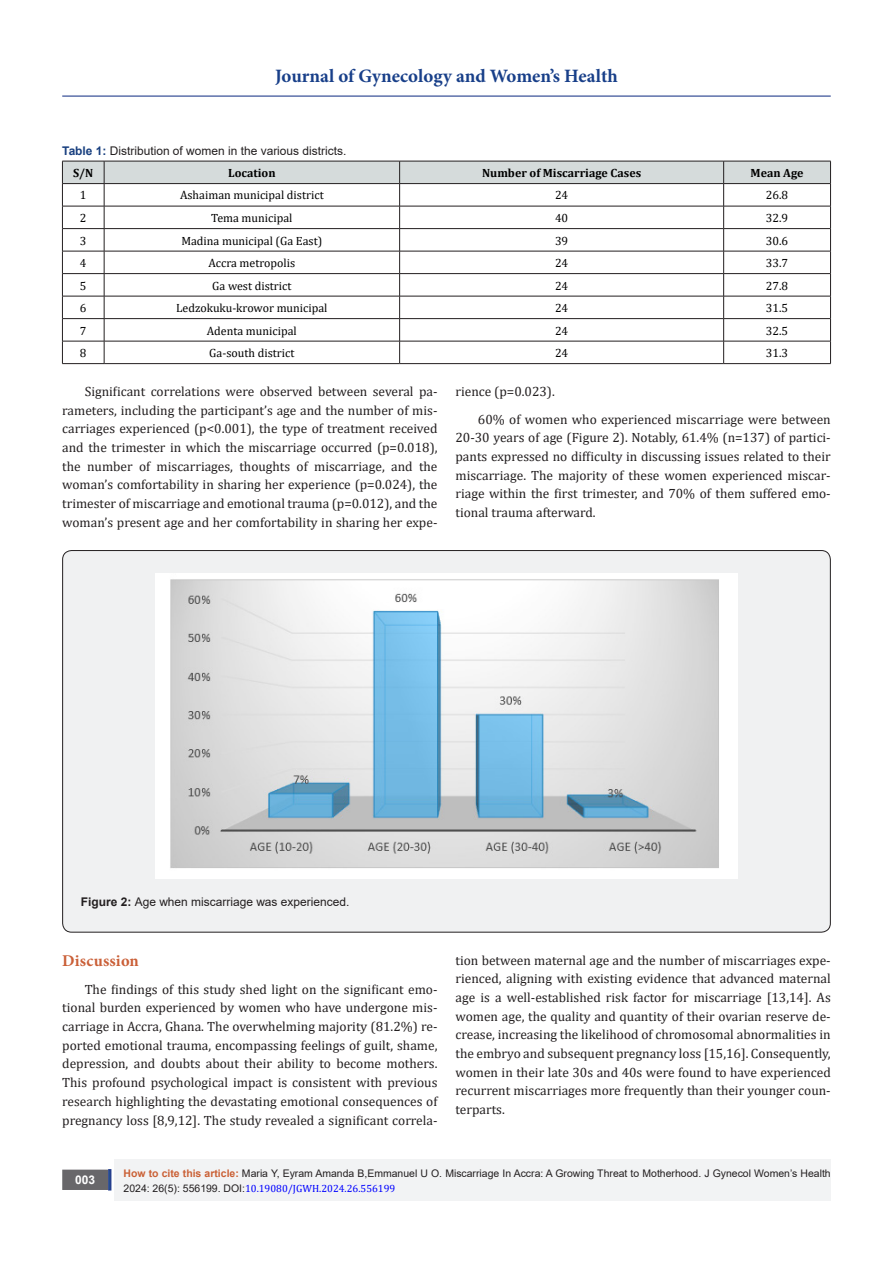
<style>
.page{position:relative;width:893px;height:1263px;background:#fff}
.page>*{position:absolute;margin:0;border:0;box-sizing:border-box;transform-origin:0 0}
.t1{font:700 18.9px "Minion Pro";color:#183f89}
.t2{font:700 16.5px "Minion Pro";letter-spacing:.01em;color:#ca5f37}
.t3{font:13.5px/18.8px "Cambria";color:#231f20;text-align:justify}
.t4{font:12px "Cambria";color:#000}
.t5{font:12px "Arial";color:#231f20}
.t6{font:700 12px "Cambria";color:#000}
.t7{font:700 12px "Arial";color:#fff}
.t8{font:10.5px "Arial";color:#231f20}
.t9{font:10.5px "Cambria";color:#00f}
.s1{font-weight:700;color:#183f7f}
.s2{font-weight:700}
.s3{font-weight:700;color:#ca6035}
.s4{font-family:"Arial";color:#231f20}
</style>
<div class="page">
<div style="left:63px;top:1170px;width:44px;height:19px;background:#68676a"></div>
<div style="left:62px;top:1169px;width:46px;height:21px;border:2px solid #68676a"></div>
<div style="left:108px;top:1169px;width:3px;height:21px;background:#1c6d90;border:2px solid #253f8e"></div>
<hr style="left:62px;top:96px;width:769px;height:1px;background:#253f8e">
<div style="left:115px;top:1160px;width:716px;height:41px;background:#f2f3f4"></div>
<svg style="left:62px;top:161px;width:769px;height:202px"></svg>
<hr style="left:62px;top:363px;width:42px;height:1px;background:#231f20">
<hr style="left:104px;top:363px;width:296px;height:1px;background:#231f20">
<hr style="left:400px;top:363px;width:324px;height:1px;background:#231f20">
<hr style="left:724px;top:363px;width:107px;height:1px;background:#231f20">
<div style="left:63px;top:550px;width:767px;height:382px;background:#f0f1f2;border-radius:9px"></div>
<img style="left:155px;top:574px;width:583px;height:304px">
<h1 class="t1" style="left:275px;top:63px;width:344px">Journal of Gynecology and Women’s Health</h1>
<p class="t5" style="left:62px;top:142px;width:286px"><span class="s1">Table 1:</span> Distribution of women in the various districts.</p>
<p class="t6" style="left:73px;top:164px;width:22px">S/N</p>
<p class="t6" style="left:228px;top:164px;width:49px">Location</p>
<p class="t6" style="left:482px;top:164px;width:161px">Number of Miscarriage Cases</p>
<p class="t6" style="left:751px;top:164px;width:55px">Mean Age</p>
<p class="t4" style="left:80px;top:188px;width:8px">1</p>
<p class="t4" style="left:180px;top:188px;width:145px">Ashaiman municipal district</p>
<p class="t4" style="left:555px;top:188px;width:15px">24</p>
<p class="t4" style="left:766px;top:188px;width:24px">26.8</p>
<p class="t4" style="left:80px;top:211px;width:8px">2</p>
<p class="t4" style="left:211px;top:211px;width:83px">Tema municipal</p>
<p class="t4" style="left:555px;top:211px;width:15px">40</p>
<p class="t4" style="left:766px;top:211px;width:24px">32.9</p>
<p class="t4" style="left:80px;top:233px;width:8px">3</p>
<p class="t4" style="left:181px;top:233px;width:142px">Madina municipal (Ga East)</p>
<p class="t4" style="left:555px;top:233px;width:15px">39</p>
<p class="t4" style="left:766px;top:233px;width:24px">30.6</p>
<p class="t4" style="left:80px;top:256px;width:8px">4</p>
<p class="t4" style="left:208px;top:256px;width:88px">Accra metropolis</p>
<p class="t4" style="left:555px;top:256px;width:15px">24</p>
<p class="t4" style="left:766px;top:256px;width:24px">33.7</p>
<p class="t4" style="left:80px;top:278px;width:8px">5</p>
<p class="t4" style="left:212px;top:278px;width:81px">Ga west district</p>
<p class="t4" style="left:555px;top:278px;width:15px">24</p>
<p class="t4" style="left:766px;top:278px;width:24px">27.8</p>
<p class="t4" style="left:80px;top:301px;width:8px">6</p>
<p class="t4" style="left:176px;top:301px;width:153px">Ledzokuku-krowor municipal</p>
<p class="t4" style="left:555px;top:301px;width:15px">24</p>
<p class="t4" style="left:766px;top:301px;width:24px">31.5</p>
<p class="t4" style="left:80px;top:323px;width:8px">7</p>
<p class="t4" style="left:207px;top:323px;width:91px">Adenta municipal</p>
<p class="t4" style="left:555px;top:323px;width:15px">24</p>
<p class="t4" style="left:766px;top:323px;width:24px">32.5</p>
<p class="t4" style="left:80px;top:346px;width:8px">8</p>
<p class="t4" style="left:209px;top:346px;width:87px">Ga-south district</p>
<p class="t4" style="left:555px;top:346px;width:15px">24</p>
<p class="t4" style="left:766px;top:346px;width:24px">31.3</p>
<p class="t3" style="left:62px;top:382px;width:377px;text-indent:22px">Significant correlations were observed between several pa&shy;rameters, including the participant’s age and the number of mis&shy;carriages experienced (p&lt;0.001), the type of treatment received and the trimester in which the miscarriage occurred (p=0.018), the number of miscarriages, thoughts of miscarriage, and the woman’s comfortability in sharing her experience (p=0.024), the trimester of miscarriage and emotional trauma (p=0.012), and the woman’s present age and her comfortability in sharing her expe-</p>
<p class="t3" style="left:455px;top:382px;width:101px">rience (p=0.023).</p>
<p class="t3" style="left:455px;top:410px;width:377px;text-indent:22px">60% of women who experienced miscarriage were between 20-30 years of age (Figure 2). Notably, 61.4% (n=137) of partici&shy;pants expressed no difficulty in discussing issues related to their miscarriage. The majority of these women experienced miscar&shy;riage within the first trimester, and 70% of them suffered emo&shy;tional trauma afterward.</p>
<p class="t5" style="left:81px;top:893px;width:270px"><span class="s2">Figure 2:</span> Age when miscarriage was experienced.</p>
<p class="t2" style="left:62px;top:949px;width:78px">Discussion</p>
<p class="t3" style="left:62px;top:980px;width:377px;text-indent:22px">The findings of this study shed light on the significant emo&shy;tional burden experienced by women who have undergone mis&shy;carriage in Accra, Ghana. The overwhelming majority (81.2%) re&shy;ported emotional trauma, encompassing feelings of guilt, shame, depression, and doubts about their ability to become mothers.<br>This profound psychological impact is consistent with previous research highlighting the devastating emotional consequences of pregnancy loss [8,9,12]. The study revealed a significant correla-</p>
<p class="t3" style="left:455px;top:950px;width:377px">tion between maternal age and the number of miscarriages expe&shy;rienced, aligning with existing evidence that advanced maternal age is a well-established risk factor for miscarriage [13,14]. As women age, the quality and quantity of their ovarian reserve de&shy;crease, increasing the likelihood of chromosomal abnormalities in the embryo and subsequent pregnancy loss [15,16]. Consequently, women in their late 30s and 40s were found to have experienced recurrent miscarriages more frequently than their younger coun&shy;terparts.</p>
<p class="t7" style="left:75px;top:1171px;width:22px">003</p>
<p class="t8" style="left:124px;top:1165px;width:709px"><span class="s3">How to cite this article:</span> Maria Y, Eyram Amanda B,Emmanuel U O. Miscarriage In Accra: A Growing Threat to Motherhood. J Gynecol Women’s Health</p>
<p class="t9" style="left:124px;top:1182px;width:273px"><span class="s4">2024: 26(5): 556199. DOI:</span>10.19080/JGWH.2024.26.556199</p>
</div>
